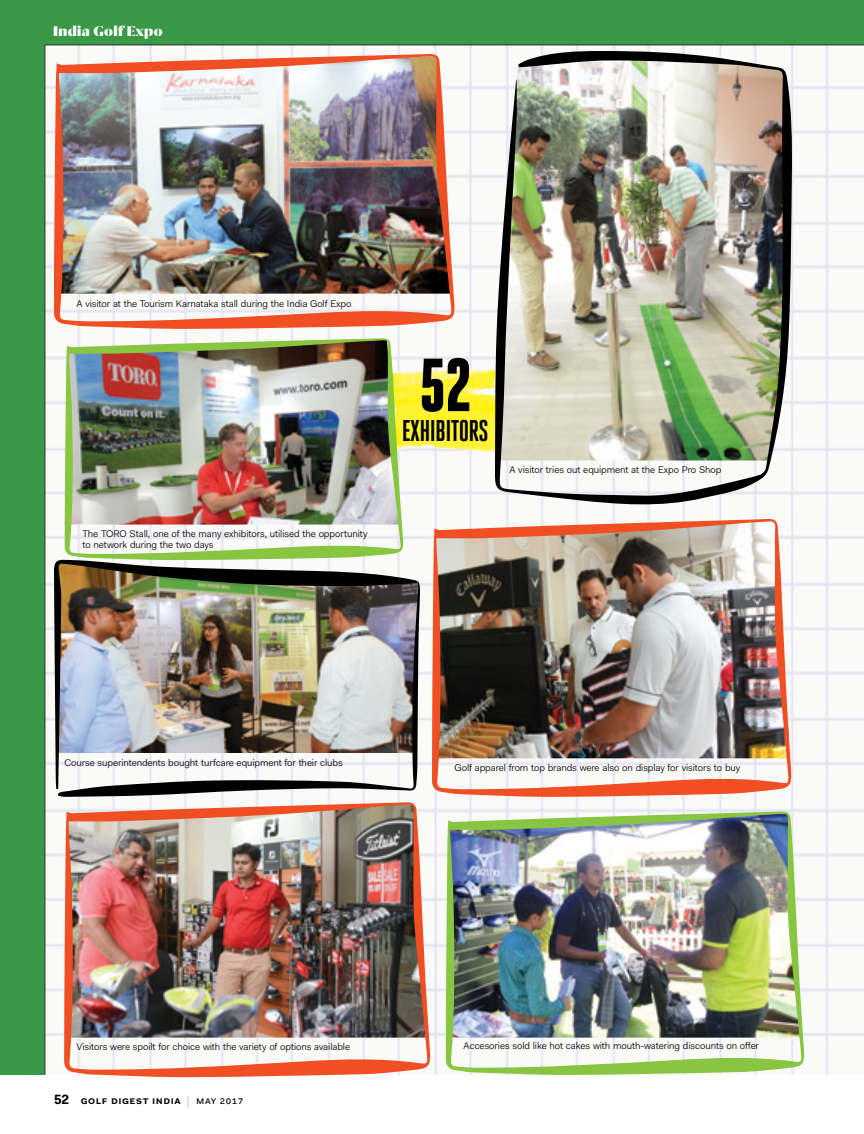
<style>
.page{position:relative;width:864px;height:1134px;background:#fff}
.page>*{position:absolute;margin:0;border:0;box-sizing:border-box;transform-origin:0 0}
.t1{font:900 75px "Heroic Condensed";color:#000}
.t2{font:700 30px "Heroic Condensed";letter-spacing:-.025em;color:#000}
.t3{font:900 15.3px "Dala Moa";letter-spacing:.025em;color:#fff}
.t4{font:600 10.8px "Fakt Pro";letter-spacing:.05em;color:#000}
.t5{font:9.75px/11.2px "Fakt Pro Blond";letter-spacing:-.01em;color:#000}
.s1{font-weight:700;font-size:13.5px}
.s2{font-weight:300;color:#8a8b82}
.s3{font-weight:400}
</style>
<div class="page">
<div style="left:0;top:0;width:864px;height:1075px;background:#3a9848"></div>
<img style="left:45px;top:45px;width:819px;height:1030px">
<img style="left:404px;top:369px;width:91px;height:84px">
<img style="left:495px;top:51px;width:297px;height:457px">
<img style="left:54px;top:54px;width:401px;height:275px">
<img style="left:65px;top:338px;width:339px;height:222px">
<img style="left:446px;top:811px;width:359px;height:264px">
<img style="left:54px;top:560px;width:366px;height:237px">
<img style="left:64px;top:802px;width:367px;height:275px">
<img style="left:432px;top:519px;width:360px;height:278px">
<h3 class="t3" style="left:53px;top:21px;width:111px">India Golf Expo</h3>
<p class="t5" style="left:76px;top:298px;width:276px">A visitor at the Tourism Karnataka stall during the India Golf Expo</p>
<p class="t5" style="left:82px;top:528px;width:287px">The TORO Stall, one of the many exhibitors, utilised the opportunity to network during the two days</p>
<h1 class="t1" style="left:419px;top:344px;width:53px">52</h1>
<h2 class="t2" style="left:402px;top:414px;width:88px">EXHIBITORS</h2>
<p class="t5" style="left:509px;top:464px;width:213px">A visitor tries out equipment at the Expo Pro Shop</p>
<p class="t5" style="left:64px;top:757px;width:280px">Course superintendents bought turfcare equipment for their clubs</p>
<p class="t5" style="left:454px;top:762px;width:287px">Golf apparel from top brands were also on display for visitors to buy</p>
<p class="t5" style="left:76px;top:1041px;width:275px">Visitors were spoilt for choice with the variety of options available</p>
<p class="t5" style="left:463px;top:1040px;width:297px">Accesories sold like hot cakes with mouth-watering discounts on offer</p>
<p class="t4" style="left:54px;top:1093px;width:191px"><span class="s1">52</span> golf digest india <span class="s2">|</span> <span class="s3">may 2017</span></p>
</div>
